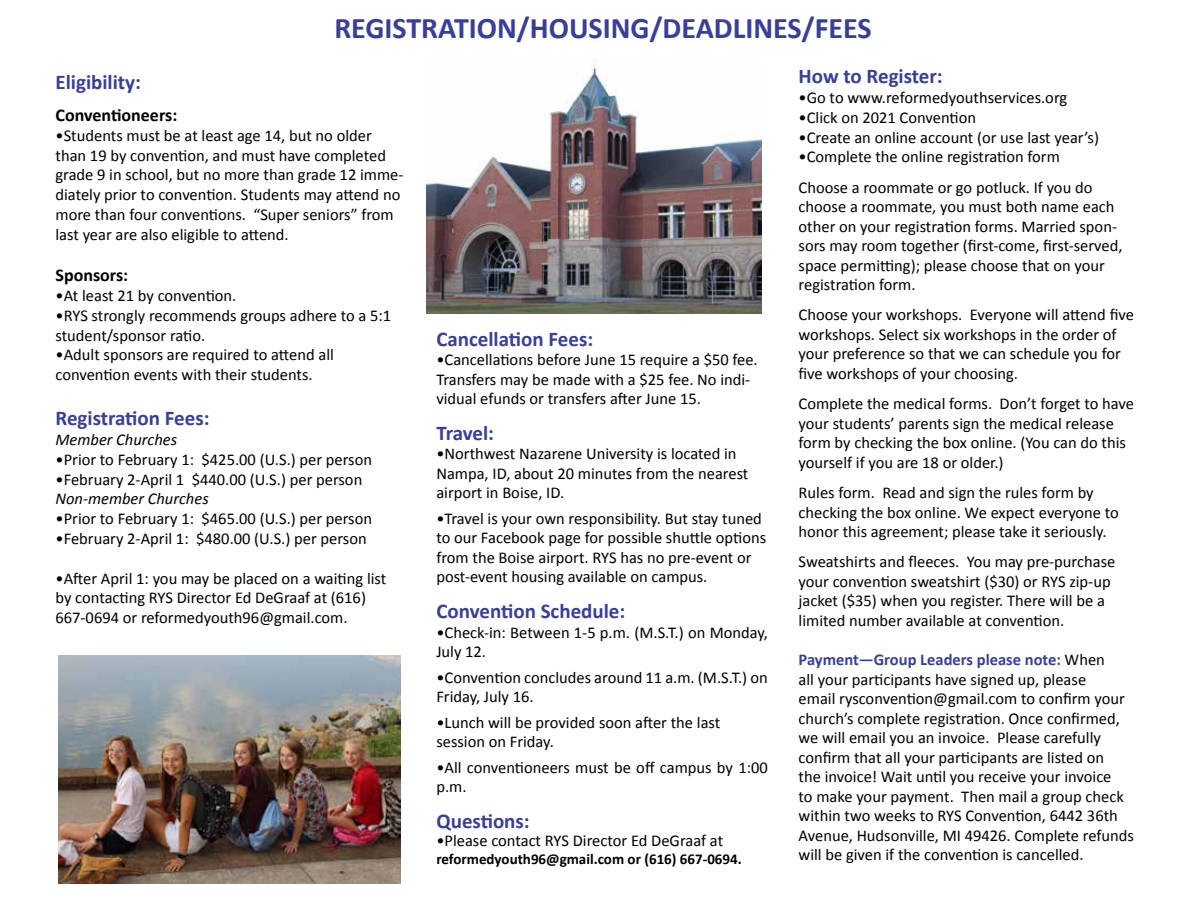
<style>
.page{position:relative;width:1188px;height:918px;background:#fff}
.page>*{position:absolute;margin:0;border:0;box-sizing:border-box;transform-origin:0 0}
.t1{font:700 30px "Calibri";color:#393e99}
.t2{font:700 21px "Calibri";color:#393e99}
.t3{font:700 18px "Calibri";color:#000}
.t4{font:16.5px/19.5px "Calibri";color:#000}
.t5{font:italic 16.5px "Calibri";color:#000}
.t6{font:700 15px "Calibri";color:#000}
.s1{font-weight:700;color:#393e99}
</style>
<div class="page">
<img style="left:58px;top:656px;width:343px;height:227px">
<img style="left:427px;top:65px;width:335px;height:249px">
<h1 class="t1" style="left:334px;top:10px;width:539px">REGISTRATION/HOUSING/DEADLINES/FEES</h1>
<p class="t2" style="left:56px;top:69px;width:87px">Eligibility:</p>
<p class="t3" style="left:56px;top:104px;width:123px">Conventioneers:</p>
<p class="t4" style="left:56px;top:125px;width:350px">•Students must be at least age 14, but no older than 19 by convention, and must have completed grade 9 in school, but no more than grade 12 imme&shy;diately prior to convention. Students may attend no more than four conventions. “Super seniors” from last year are also eligible to attend.</p>
<p class="t3" style="left:56px;top:264px;width:74px">Sponsors:</p>
<p class="t4" style="left:56px;top:285px;width:182px">•At least 21 by convention.</p>
<p class="t4" style="left:56px;top:305px;width:337px">•RYS strongly recommends groups adhere to a 5:1 student/sponsor ratio.</p>
<p class="t4" style="left:56px;top:344px;width:280px">•Adult sponsors are required to attend all convention events with their students.</p>
<p class="t2" style="left:56px;top:405px;width:156px">Registration Fees:</p>
<p class="t5" style="left:56px;top:429px;width:123px">Member Churches</p>
<p class="t4" style="left:56px;top:449px;width:318px">•Prior to February 1: $425.00 (U.S.) per person</p>
<p class="t4" style="left:56px;top:469px;width:308px">•February 2-April 1 $440.00 (U.S.) per person</p>
<p class="t5" style="left:56px;top:489px;width:155px">Non-member Churches</p>
<p class="t4" style="left:56px;top:508px;width:318px">•Prior to February 1: $465.00 (U.S.) per person</p>
<p class="t4" style="left:56px;top:528px;width:313px">•February 2-April 1: $480.00 (U.S.) per person</p>
<p class="t4" style="left:56px;top:567px;width:332px">•After April 1: you may be placed on a waiting list by contacting RYS Director Ed DeGraaf at (616)<br>667-0694 or reformedyouth96@gmail.com.</p>
<p class="t2" style="left:436px;top:326px;width:158px">Cancellation Fees:</p>
<p class="t4" style="left:436px;top:349px;width:323px">•Cancellations before June 15 require a $50 fee.<br>Transfers may be made with a $25 fee. No indi&shy;vidual efunds or transfers after June 15.</p>
<p class="t2" style="left:436px;top:420px;width:59px">Travel:</p>
<p class="t4" style="left:436px;top:443px;width:314px">•Northwest Nazarene University is located in<br>Nampa, ID, about 20 minutes from the nearest airport in Boise, ID.</p>
<p class="t4" style="left:436px;top:508px;width:331px">•Travel is your own responsibility. But stay tuned to our Facebook page for possible shuttle options from the Boise airport. RYS has no pre-event or post-event housing available on campus.</p>
<p class="t2" style="left:436px;top:598px;width:190px">Convention Schedule:</p>
<p class="t4" style="left:436px;top:622px;width:333px">•Check-in: Between 1-5 p.m. (M.S.T.) on Monday,<br>July 12.</p>
<p class="t4" style="left:436px;top:667px;width:333px">•Convention concludes around 11 a.m. (M.S.T.) on<br>Friday, July 16.</p>
<p class="t4" style="left:436px;top:712px;width:286px">•Lunch will be provided soon after the last session on Friday.</p>
<p class="t4" style="left:436px;top:757px;width:333px">•All conventioneers must be off campus by 1:00 p.m.</p>
<p class="t2" style="left:436px;top:808px;width:95px">Questions:</p>
<p class="t4" style="left:436px;top:830px;width:288px">•Please contact RYS Director Ed DeGraaf at</p>
<p class="t6" style="left:436px;top:850px;width:307px">reformedyouth96@gmail.com or (616) 667-0694.</p>
<p class="t2" style="left:799px;top:63px;width:146px">How to Register:</p>
<p class="t4" style="left:799px;top:87px;width:270px">•Go to www.reformedyouthservices.org</p>
<p class="t4" style="left:799px;top:107px;width:179px">•Click on 2021 Convention</p>
<p class="t4" style="left:799px;top:127px;width:302px">•Create an online account (or use last year’s)</p>
<p class="t4" style="left:799px;top:141px;width:295px;line-height:30.3px">•Complete the online registration form<br>Choose a roommate or go potluck. If you do</p>
<p class="t4" style="left:799px;top:196px;width:326px">choose a roommate, you must both name each other on your registration forms. Married spon&shy;sors may room together (first-come, first-served, space permitting); please choose that on your registration form.</p>
<p class="t4" style="left:799px;top:304px;width:337px">Choose your workshops. Everyone will attend five workshops. Select six workshops in the order of your preference so that we can schedule you for five workshops of your choosing.</p>
<p class="t4" style="left:799px;top:393px;width:337px">Complete the medical forms. Don’t forget to have your students’ parents sign the medical release form by checking the box online. (You can do this yourself if you are 18 or older.)</p>
<p class="t4" style="left:799px;top:482px;width:322px">Rules form. Read and sign the rules form by checking the box online. We expect everyone to honor this agreement; please take it seriously.</p>
<p class="t4" style="left:799px;top:551px;width:318px">Sweatshirts and fleeces. You may pre-purchase your convention sweatshirt ($30) or RYS zip-up jacket ($35) when you register. There will be a limited number available at convention.</p>
<p class="t4" style="left:799px;top:649px;width:337px"><span class="s1">Payment—Group Leaders please note:</span> When<br>all your participants have signed up, please<br>email rysconvention@gmail.com to confirm your church’s complete registration. Once confirmed, we will email you an invoice. Please carefully confirm that all your participants are listed on<br>the invoice! Wait until you receive your invoice<br>to make your payment. Then mail a group check within two weeks to RYS Convention, 6442 36th Avenue, Hudsonville, MI 49426. Complete refunds will be given if the convention is cancelled.</p>
</div>
